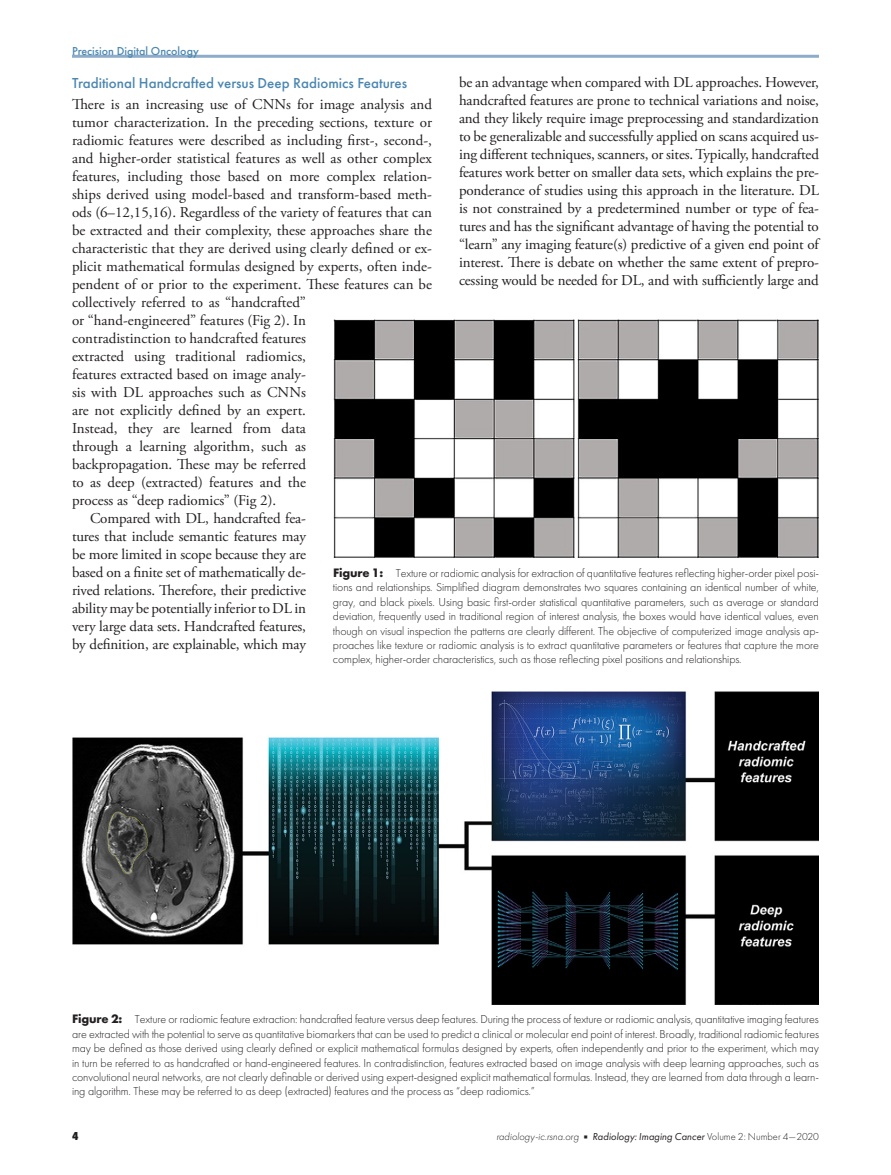
<style>
.page{position:relative;width:891px;height:1175px;background:#fff}
.page>*{position:absolute;margin:0;border:0;box-sizing:border-box;transform-origin:0 0}
.t1{font:15px/18px "Adobe Garamond Pro";color:#231f20;text-align:justify}
.t2{font:500 15px "Futura PT";color:#4b87b1}
.t3{font:300 12px/14.4px "Futura PT";letter-spacing:-.01em;color:#231f20;text-align:justify}
.t4{font:500 12px "Futura PT";color:#4b87b1}
.t5{font:800 12px "Futura PT Cond";color:#231f20}
.t6{font:italic 10.5px "Futura PT";color:#231f20}
.s1{font-weight:700;font-size:12.75px}
.s2{font-weight:300}
.s3{font-family:"Universal Newswith Comm Pi";font-style:normal;font-size:6px}
.s4{font-weight:300;font-style:normal}
</style>
<div class="page">
<hr style="left:72px;top:55px;width:747px;height:3px;background:#8eacca">
<img style="left:333px;top:320px;width:486px;height:238px">
<img style="left:72px;top:692px;width:747px;height:312px">
<p class="t4" style="left:72px;top:43px;width:128px">Precision Digital Oncology</p>
<p class="t1" style="left:459px;top:74px;width:362px">be an advantage when compared with DL approaches. However, handcrafted features are prone to technical variations and noise, and they likely require image preprocessing and standardization to be generalizable and successfully applied on scans acquired us&shy;ing different techniques, scanners, or sites. Typically, handcrafted features work better on smaller data sets, which explains the pre&shy;ponderance of studies using this approach in the literature. DL is not constrained by a predetermined number or type of fea&shy;tures and has the significant advantage of having the potential to “learn” any imaging feature(s) predictive of a given end point of interest. There is debate on whether the same extent of prepro&shy;cessing would be needed for DL, and with sufficiently large and</p>
<p class="t2" style="left:72px;top:74px;width:337px">Traditional Handcrafted versus Deep Radiomics Features</p>
<p class="t1" style="left:72px;top:96px;width:362px">There is an increasing use of CNNs for image analysis and</p>
<p class="t1" style="left:72px;top:114px;width:361px">tumor characterization. In the preceding sections, texture or</p>
<p class="t1" style="left:72px;top:132px;width:362px">radiomic features were described as including first-, second-,</p>
<p class="t1" style="left:72px;top:150px;width:362px">and higher-order statistical features as well as other complex</p>
<p class="t1" style="left:72px;top:168px;width:362px">features, including those based on more complex relation-</p>
<p class="t1" style="left:72px;top:186px;width:362px">ships derived using model-based and transform-based meth-</p>
<p class="t1" style="left:72px;top:204px;width:361px">ods (6–12,15,16). Regardless of the variety of features that can</p>
<p class="t1" style="left:72px;top:222px;width:361px">be extracted and their complexity, these approaches share the</p>
<p class="t1" style="left:72px;top:240px;width:362px">characteristic that they are derived using clearly defined or ex-</p>
<p class="t1" style="left:72px;top:258px;width:362px">plicit mathematical formulas designed by experts, often inde-</p>
<p class="t1" style="left:72px;top:276px;width:362px">pendent of or prior to the experiment. These features can be</p>
<p class="t1" style="left:72px;top:294px;width:236px">collectively referred to as “handcrafted”</p>
<p class="t1" style="left:72px;top:312px;width:235px">or “hand-engineered” features (Fig 2). In</p>
<p class="t1" style="left:72px;top:330px;width:236px">contradistinction to handcrafted features</p>
<p class="t1" style="left:72px;top:348px;width:235px">extracted using traditional radiomics,</p>
<p class="t1" style="left:72px;top:366px;width:235px">features extracted based on image analy-</p>
<p class="t1" style="left:72px;top:384px;width:236px">sis with DL approaches such as CNNs</p>
<p class="t1" style="left:72px;top:402px;width:236px">are not explicitly defined by an expert.</p>
<p class="t1" style="left:72px;top:420px;width:235px">Instead, they are learned from data</p>
<p class="t1" style="left:72px;top:438px;width:236px">through a learning algorithm, such as</p>
<p class="t1" style="left:72px;top:456px;width:235px">backpropagation. These may be referred</p>
<p class="t1" style="left:72px;top:474px;width:236px">to as deep (extracted) features and the</p>
<p class="t1" style="left:72px;top:492px;width:206px">process as “deep radiomics” (Fig 2).</p>
<p class="t1" style="left:90px;top:510px;width:217px">Compared with DL, handcrafted fea-</p>
<p class="t1" style="left:72px;top:528px;width:236px">tures that include semantic features may</p>
<p class="t1" style="left:72px;top:546px;width:235px">be more limited in scope because they are</p>
<p class="t1" style="left:72px;top:564px;width:236px">based on a finite set of mathematically de-</p>
<p class="t1" style="left:72px;top:582px;width:235px">rived relations. Therefore, their predictive</p>
<p class="t1" style="left:72px;top:600px;width:235px">ability may be potentially inferior to DL in</p>
<p class="t1" style="left:72px;top:618px;width:235px">very large data sets. Handcrafted features,</p>
<p class="t1" style="left:72px;top:636px;width:235px">by definition, are explainable, which may</p>
<p class="t3" style="left:333px;top:566px;width:488px"><span class="s1">Figure 1:</span> Texture or radiomic analysis for extraction of quantitative features reflecting higher-order pixel posi&shy;tions and relationships. Simplified diagram demonstrates two squares containing an identical number of white, gray, and black pixels. Using basic first-order statistical quantitative parameters, such as average or standard deviation, frequently used in traditional region of interest analysis, the boxes would have identical values, even though on visual inspection the patterns are clearly different. The objective of computerized image analysis ap&shy;proaches like texture or radiomic analysis is to extract quantitative parameters or features that capture the more complex, higher-order characteristics, such as those reflecting pixel positions and relationships.</p>
<p class="t3" style="left:72px;top:1012px;width:749px"><span class="s1">Figure 2:</span> Texture or radiomic feature extraction: handcrafted feature versus deep features. During the process of texture or radiomic analysis, quantitative imaging features are extracted with the potential to serve as quantitative biomarkers that can be used to predict a clinical or molecular end point of interest. Broadly, traditional radiomic features may be defined as those derived using clearly defined or explicit mathematical formulas designed by experts, often independently and prior to the experiment, which may in turn be referred to as handcrafted or hand-engineered features. In contradistinction, features extracted based on image analysis with deep learning approaches, such as convolutional neural networks, are not clearly definable or derived using expert-designed explicit mathematical formulas. Instead, they are learned from data through a learn&shy;ing algorithm. These may be referred to as deep (extracted) features and the process as “deep radiomics.”</p>
<p class="t5" style="left:72px;top:1128px;width:8px">4</p>
<p class="t6" style="left:496px;top:1130px;width:324px"><span class="s2">radiology-ic.rsna.org</span> <span class="s3">n</span> Radiology: Imaging Cancer <span class="s4">Volume 2: Number 4—2020</span></p>
</div>
